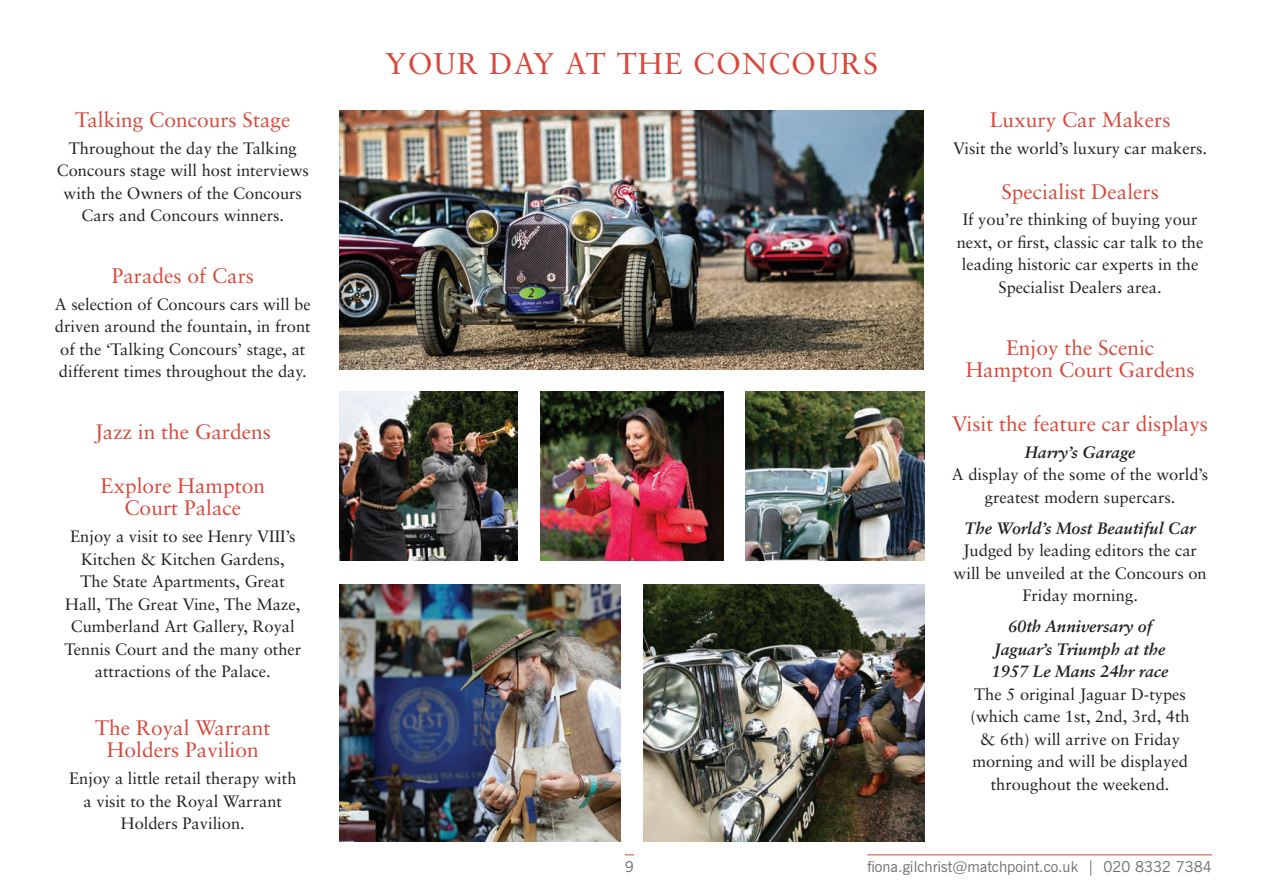
<style>
.page{position:relative;width:1263px;height:893px;background:#fff}
.page>*{position:absolute;margin:0;border:0;box-sizing:border-box;transform-origin:0 0}
.t1{font:30px "Sabon";letter-spacing:.04em;color:#d7493c}
.t2{font:21px/22.5px "Sabon";color:#d7493c;text-align:center}
.t3{font:16.5px/22.5px "Sabon";color:#231f20;text-align:center}
.t4{font:italic 700 16.5px/22.5px "Sabon";color:#231f20;text-align:center}
.t5{font:15px "News Gothic BT";color:#6c6d70}
</style>
<div class="page">
<hr style="left:867px;top:854px;width:345px;height:1px;background:#d7493c">
<img style="left:339px;top:111px;width:585px;height:259px">
<img style="left:339px;top:392px;width:179px;height:168px">
<img style="left:745px;top:392px;width:179px;height:168px">
<img style="left:540px;top:392px;width:183px;height:168px">
<img style="left:339px;top:584px;width:281px;height:257px">
<img style="left:643px;top:584px;width:281px;height:257px">
<p class="t2" style="left:75px;top:108px;width:217px">Talking Concours Stage</p>
<p class="t3" style="left:57px;top:136px;width:254px">Throughout the day the Talking<br>Concours stage will host interviews with the Owners of the Concours<br>Cars and Concours winners.</p>
<p class="t2" style="left:112px;top:264px;width:144px">Parades of Cars</p>
<p class="t3" style="left:55px;top:293px;width:257px">A selection of Concours cars will be driven around the fountain, in front of the ‘Talking Concours’ stage, at different times throughout the day.</p>
<p class="t2" style="left:95px;top:421px;width:178px">Jazz in the Gardens</p>
<p class="t2" style="left:101px;top:474px;width:166px">Explore Hampton<br>Court Palace</p>
<p class="t3" style="left:64px;top:525px;width:238px">Enjoy a visit to see Henry VIII’s<br>Kitchen &amp; Kitchen Gardens,<br>The State Apartments, Great<br>Hall, The Great Vine, The Maze,<br>Cumberland Art Gallery, Royal<br>Tennis Court and the many other attractions of the Palace.</p>
<p class="t2" style="left:95px;top:716px;width:177px">The Royal Warrant<br>Holders Pavilion</p>
<p class="t3" style="left:69px;top:767px;width:229px">Enjoy a little retail therapy with a visit to the Royal Warrant<br>Holders Pavilion.</p>
<h1 class="t1" style="left:385px;top:46px;width:495px">YOUR DAY AT THE CONCOURS</h1>
<p class="t2" style="left:990px;top:108px;width:182px">Luxury Car Makers</p>
<p class="t3" style="left:953px;top:136px;width:255px">Visit the world’s luxury car makers.</p>
<p class="t2" style="left:1001px;top:180px;width:159px">Specialist Dealers</p>
<p class="t3" style="left:957px;top:208px;width:248px">If you’re thinking of buying your next, or first, classic car talk to the leading historic car experts in the Specialist Dealers area.</p>
<p class="t2" style="left:966px;top:336px;width:230px">Enjoy the Scenic<br>Hampton Court Gardens</p>
<p class="t2" style="left:952px;top:412px;width:257px">Visit the feature car displays</p>
<p class="t4" style="left:1025px;top:440px;width:112px">Harry’s Garage</p>
<p class="t3" style="left:952px;top:463px;width:258px">A display of the some of the world’s greatest modern supercars.</p>
<p class="t4" style="left:964px;top:516px;width:233px">The World’s Most Beautiful Car</p>
<p class="t3" style="left:953px;top:539px;width:255px">Judged by leading editors the car will be unveiled at the Concours on<br>Friday morning.</p>
<p class="t4" style="left:992px;top:615px;width:178px">60th Anniversary of<br>Jaguar’s Triumph at the<br>1957 Le Mans 24hr race</p>
<p class="t3" style="left:970px;top:682px;width:221px">The 5 original Jaguar D-types (which came 1st, 2nd, 3rd, 4th &amp; 6th) will arrive on Friday morning and will be displayed throughout the weekend.</p>
<p class="t5" style="left:625px;top:858px;width:11px">9</p>
<p class="t5" style="left:867px;top:858px;width:346px">fiona.gilchrist@matchpoint.co.uk | 020 8332 7384</p>
</div>
